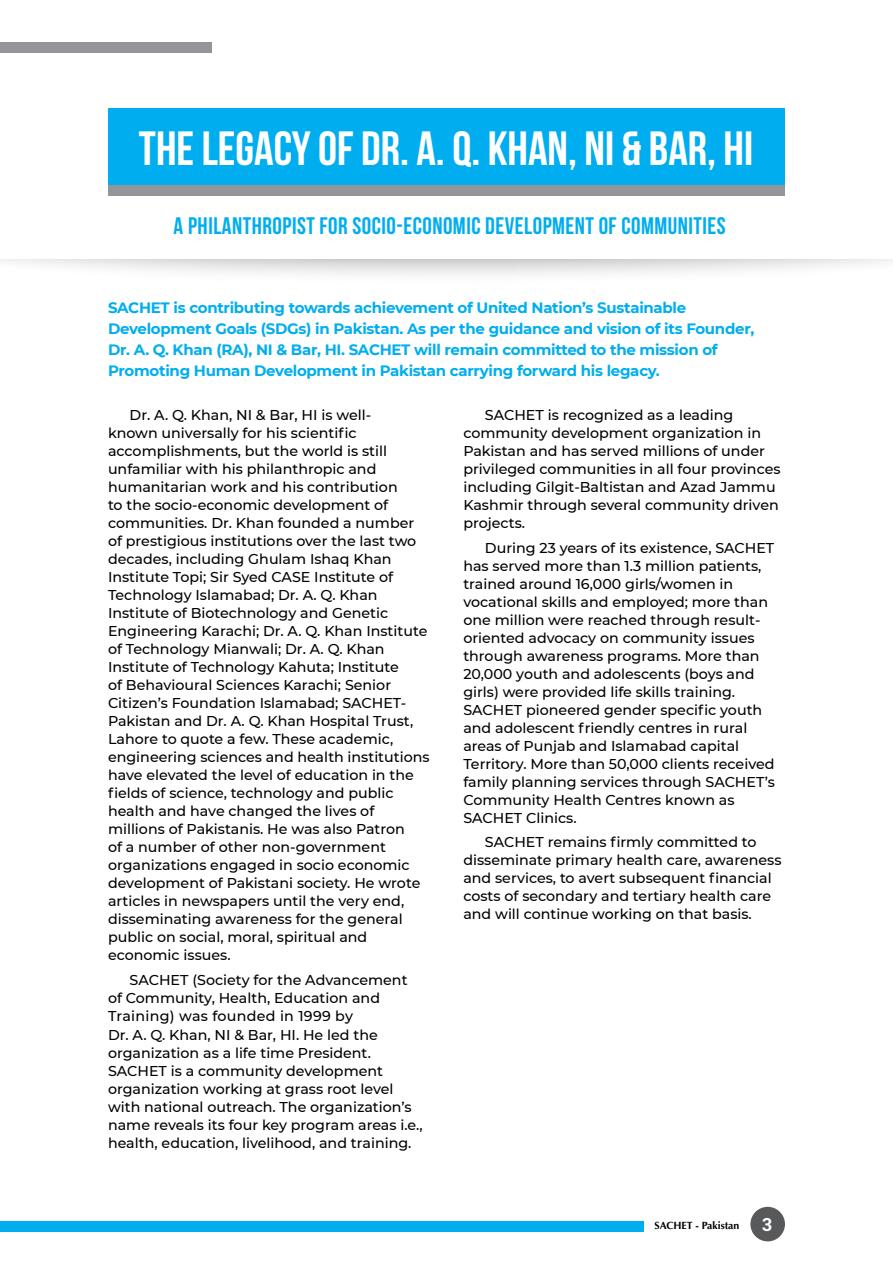
<style>
.page{position:relative;width:893px;height:1263px;background:#fff}
.page>*{position:absolute;margin:0;border:0;box-sizing:border-box;transform-origin:0 0}
.t1{font:700 48px "Bebas Neue";color:#fff}
.t2{font:700 23.85px "Bebas Neue";letter-spacing:.02em;color:#00aeef}
.t3{font:700 18px "Roboto Slab";color:#fff}
.t4{font:700 15px/21px "Montserrat";letter-spacing:-.02em;color:#00aeef}
.t5{font:500 14.25px/18px "Montserrat";color:#000}
.t6{font:700 10.5px "Optima LT Std";color:#000}
</style>
<div class="page">
<div style="left:108px;top:108px;width:676px;height:77px;background:#00aeef"></div>
<svg style="left:0;top:259px;width:893px;height:16px"></svg>
<div style="left:108px;top:185px;width:676px;height:11px;background:#939598"></div>
<div style="left:0;top:42px;width:211px;height:11px;background:#939598"></div>
<div style="left:0;top:1221px;width:644px;height:11px;background:#00aeef"></div>
<div style="left:750px;top:1207px;width:35px;height:34px;background:#58595b;border-radius:50%"></div>
<h1 class="t1" style="left:139px;top:122px;width:616px">THE LEGACY OF DR. A. Q. KHAN, NI &amp; BAR, HI</h1>
<h2 class="t2" style="left:174px;top:213px;width:554px">A PHILANTHROPIST FOR SOCIO-ECONOMIC DEVELOPMENT OF COMMUNITIES</h2>
<p class="t4" style="left:108px;top:297px;width:648px">SACHET is contributing towards achievement of United Nation’s Sustainable Development Goals (SDGs) in Pakistan. As per the guidance and vision of its Founder, Dr. A. Q. Khan (RA), NI &amp; Bar, HI. SACHET will remain committed to the mission of Promoting Human Development in Pakistan carrying forward his legacy.</p>
<p class="t5" style="left:108px;top:405px;width:323px;text-indent:22px">Dr. A. Q. Khan, NI &amp; Bar, HI is well-<br>known universally for his scientific accomplishments, but the world is still unfamiliar with his philanthropic and humanitarian work and his contribution<br>to the socio-economic development of communities. Dr. Khan founded a number of prestigious institutions over the last two decades, including Ghulam Ishaq Khan Institute Topi; Sir Syed CASE Institute of Technology Islamabad; Dr. A. Q. Khan Institute of Biotechnology and Genetic Engineering Karachi; Dr. A. Q. Khan Institute of Technology Mianwali; Dr. A. Q. Khan Institute of Technology Kahuta; Institute<br>of Behavioural Sciences Karachi; Senior Citizen’s Foundation Islamabad; SACHET-Pakistan and Dr. A. Q. Khan Hospital Trust, Lahore to quote a few. These academic, engineering sciences and health institutions have elevated the level of education in the fields of science, technology and public health and have changed the lives of millions of Pakistanis. He was also Patron<br>of a number of other non-government organizations engaged in socio economic development of Pakistani society. He wrote articles in newspapers until the very end, disseminating awareness for the general public on social, moral, spiritual and economic issues.</p>
<p class="t5" style="left:108px;top:970px;width:316px;text-indent:22px">SACHET (Society for the Advancement of Community, Health, Education and Training) was founded in 1999 by<br>Dr. A. Q. Khan, NI &amp; Bar, HI. He led the organization as a life time President.<br>SACHET is a community development organization working at grass root level with national outreach. The organization’s name reveals its four key program areas i.e., health, education, livelihood, and training.</p>
<p class="t5" style="left:463px;top:405px;width:319px;text-indent:22px">SACHET is recognized as a leading community development organization in Pakistan and has served millions of under privileged communities in all four provinces including Gilgit-Baltistan and Azad Jammu Kashmir through several community driven projects.</p>
<p class="t5" style="left:463px;top:538px;width:313px;text-indent:22px">During 23 years of its existence, SACHET has served more than 1.3 million patients, trained around 16,000 girls/women in vocational skills and employed; more than one million were reached through result&shy;oriented advocacy on community issues through awareness programs. More than 20,000 youth and adolescents (boys and girls) were provided life skills training.<br>SACHET pioneered gender specific youth and adolescent friendly centres in rural areas of Punjab and Islamabad capital Territory. More than 50,000 clients received family planning services through SACHET’s Community Health Centres known as SACHET Clinics.</p>
<p class="t5" style="left:463px;top:833px;width:320px;text-indent:22px">SACHET remains firmly committed to disseminate primary health care, awareness and services, to avert subsequent financial costs of secondary and tertiary health care and will continue working on that basis.</p>
<p class="t6" style="left:654px;top:1219px;width:86px">SACHET - Pakistan</p>
<p class="t3" style="left:762px;top:1212px;width:11px">3</p>
</div>
